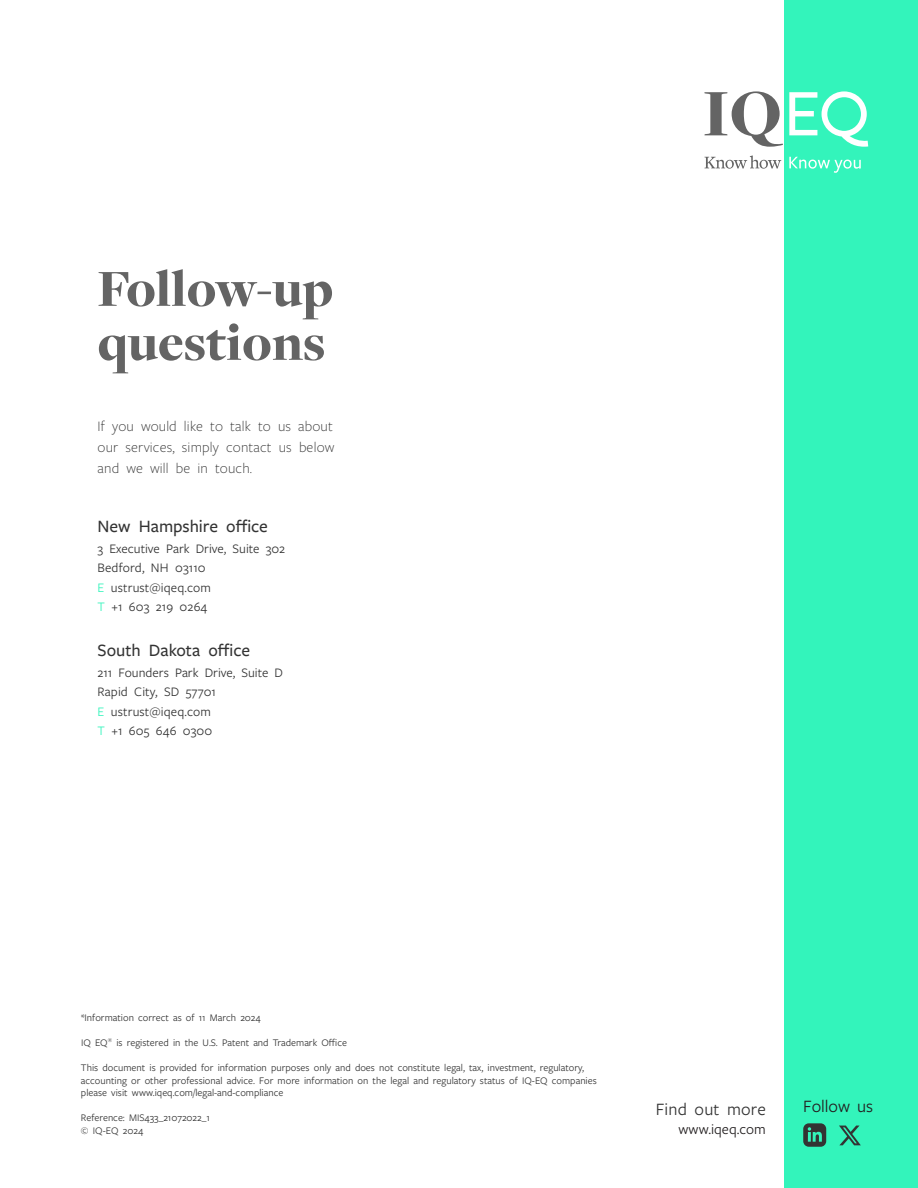
<style>
.page{position:relative;width:918px;height:1188px;background:#fff}
.page>*{position:absolute;margin:0;border:0;box-sizing:border-box;transform-origin:0 0}
.t1{font:900 54px/54px "Freight Disp Pro";letter-spacing:-.005em;color:#646464}
.t2{font:500 18px "Freight Sans Pro";color:#333}
.t3{font:18px "Freight Sans Pro";letter-spacing:.01em;color:#333}
.t4{font:18px "Freight Sans Pro";color:#231f20}
.t5{font:300 15px/21px "Freight Sans Pro";letter-spacing:.01em;color:#333;text-align:justify}
.t6{font:15px "Freight Sans Pro";color:#231f20}
.t7{font:13.5px/19.5px "Freight Sans Pro";letter-spacing:.01em;color:#333}
.t8{font:10.5px/12.6px "Freight Sans Pro";color:#333}
.s1{color:#33f4bb}
</style>
<div class="page">
<div style="left:784px;top:0;width:134px;height:1188px;background:#33f4bb"></div>
<svg style="left:803px;top:1123px;width:23px;height:24px"></svg>
<svg style="left:839px;top:1126px;width:22px;height:19px"></svg>
<svg style="left:704px;top:91px;width:79px;height:56px"></svg>
<svg style="left:789px;top:91px;width:79px;height:56px"></svg>
<svg style="left:704px;top:155px;width:77px;height:14px"></svg>
<svg style="left:789px;top:157px;width:72px;height:16px"></svg>
<h1 class="t1" style="left:98px;top:261px;width:237px">Follow-up questions</h1>
<h3 class="t5" style="left:98px;top:415px;width:238px">If you would like to talk to us about our services, simply contact us below and we will be in touch.</h3>
<h2 class="t2" style="left:98px;top:514px;width:172px">New Hampshire office</h2>
<p class="t7" style="left:98px;top:538px;width:189px">3 Executive Park Drive, Suite 302<br>Bedford, NH 03110<br><span class="s1">E</span> ustrust@iqeq.com<br><span class="s1">T</span> +1 603 219 0264</p>
<h2 class="t2" style="left:98px;top:638px;width:154px">South Dakota office</h2>
<p class="t7" style="left:98px;top:662px;width:187px">211 Founders Park Drive, Suite D<br>Rapid City, SD 57701<br><span class="s1">E</span> ustrust@iqeq.com<br><span class="s1">T</span> +1 605 646 0300</p>
<p class="t8" style="left:81px;top:1010px;width:181px">*Information correct as of 11 March 2024</p>
<p class="t8" style="left:81px;top:1036px;width:267px">IQ EQ<sup>®</sup> is registered in the U.S. Patent and Trademark Office</p>
<p class="t8" style="left:81px;top:1061px;width:517px">This document is provided for information purposes only and does not constitute legal, tax, investment, regulatory, accounting or other professional advice. For more information on the legal and regulatory status of IQ-EQ companies please visit www.iqeq.com/legal-and-compliance</p>
<p class="t8" style="left:81px;top:1111px;width:130px">Reference: MIS433_21072022_1 © IQ-EQ 2024</p>
<h2 class="t3" style="left:656px;top:1097px;width:111px">Find out more</h2>
<h2 class="t4" style="left:803px;top:1094px;width:72px">Follow us</h2>
<h3 class="t6" style="left:678px;top:1119px;width:89px">www.iqeq.com</h3>
</div>
